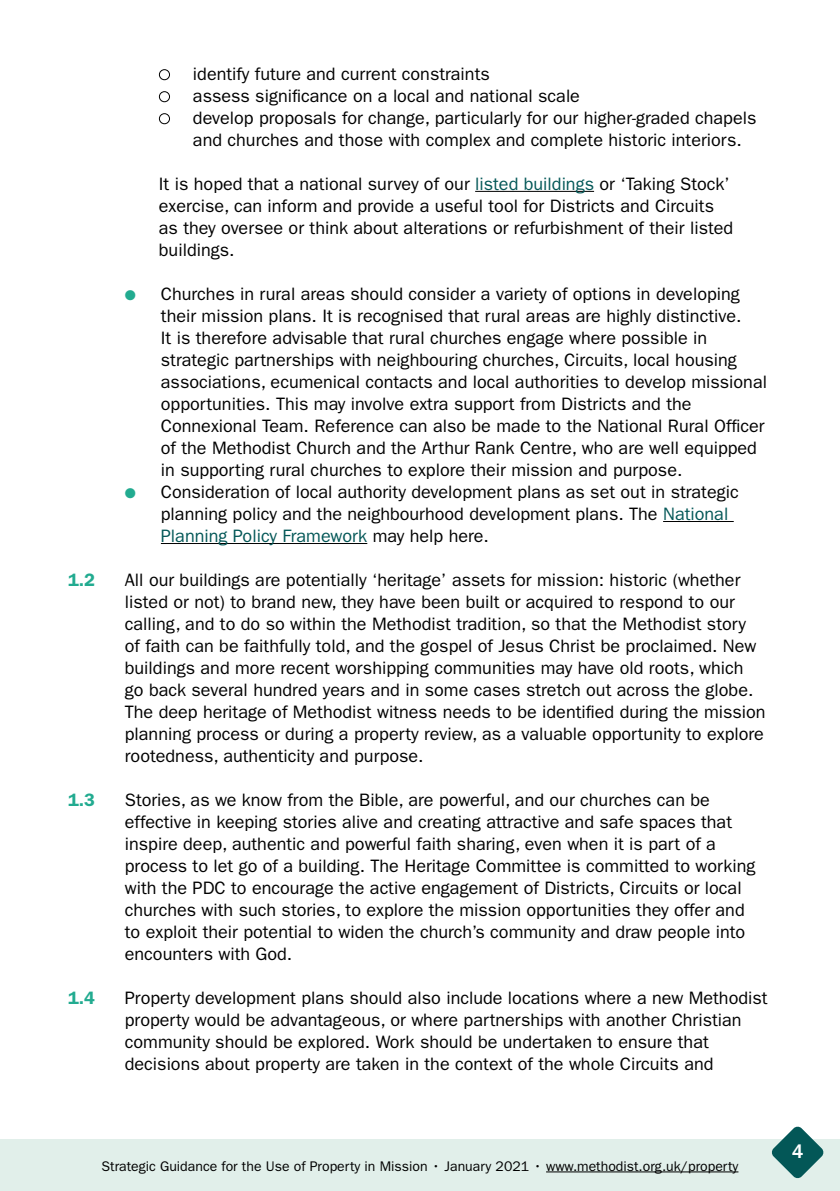
<style>
.page{position:relative;width:840px;height:1191px;background:#fff}
.page>*{position:absolute;margin:0;border:0;box-sizing:border-box;transform-origin:0 0}
.t1{font:500 20px "Franklin Gothic";color:#fff}
.t2{font:18px/22px "Franklin Gothic";color:#000}
.t3{font:600 18px "Franklin Gothic";color:#22ab90}
.t4{font:14px "Franklin Gothic";color:#000}
.s1{color:#035757}
.s2{color:#22ab90}
</style>
<div class="page">
<div style="left:0;top:1139px;width:839px;height:52px;background:#e1efea"></div>
<hr style="left:475px;top:191px;width:118px;height:1px;background:#000">
<hr style="left:662px;top:521px;width:71px;height:1px;background:#000">
<hr style="left:161px;top:543px;width:206px;height:1px;background:#000">
<svg style="left:772px;top:1126px;width:51px;height:52px"></svg>
<hr style="left:545px;top:1171px;width:193px;height:1px;background:#000">
<p class="t2" style="left:159px;top:63px;width:332px">● identify future and current constraints</p>
<p class="t2" style="left:159px;top:85px;width:422px">● assess significance on a local and national scale</p>
<p class="t2" style="left:193px;top:107px;width:564px;text-indent:-34px">● develop proposals for change, particularly for our higher-graded chapels and churches and those with complex and complete historic interiors.</p>
<p class="t2" style="left:159px;top:173px;width:575px">It is hoped that a national survey of our <span class="s1">listed buildings</span> or ‘Taking Stock’ exercise, can inform and provide a useful tool for Districts and Circuits as they oversee or think about alterations or refurbishment of their listed buildings.</p>
<p class="t2" style="left:161px;top:283px;width:607px;text-indent:-36px"><span class="s2">●</span> Churches in rural areas should consider a variety of options in developing their mission plans. It is recognised that rural areas are highly distinctive.<br>It is therefore advisable that rural churches engage where possible in strategic partnerships with neighbouring churches, Circuits, local housing associations, ecumenical contacts and local authorities to develop missional opportunities. This may involve extra support from Districts and the Connexional Team. Reference can also be made to the National Rural Officer of the Methodist Church and the Arthur Rank Centre, who are well equipped in supporting rural churches to explore their mission and purpose.</p>
<p class="t2" style="left:161px;top:481px;width:579px;text-indent:-36px"><span class="s2">●</span> Consideration of local authority development plans as set out in strategic planning policy and the neighbourhood development plans. The <span class="s1">National<br>Planning Policy Framework</span> may help here.</p>
<p class="t3" style="left:68px;top:569px;width:29px">1.2</p>
<p class="t2" style="left:125px;top:569px;width:642px">All our buildings are potentially ‘heritage’ assets for mission: historic (whether listed or not) to brand new, they have been built or acquired to respond to our calling, and to do so within the Methodist tradition, so that the Methodist story of faith can be faithfully told, and the gospel of Jesus Christ be proclaimed. New buildings and more recent worshipping communities may have old roots, which go back several hundred years and in some cases stretch out across the globe.<br>The deep heritage of Methodist witness needs to be identified during the mission planning process or during a property review, as a valuable opportunity to explore rootedness, authenticity and purpose.</p>
<p class="t3" style="left:68px;top:789px;width:29px">1.3</p>
<p class="t2" style="left:125px;top:788px;width:631px">Stories, as we know from the Bible, are powerful, and our churches can be effective in keeping stories alive and creating attractive and safe spaces that inspire deep, authentic and powerful faith sharing, even when it is part of a process to let go of a building. The Heritage Committee is committed to working with the PDC to encourage the active engagement of Districts, Circuits or local churches with such stories, to explore the mission opportunities they offer and to exploit their potential to widen the church’s community and draw people into encounters with God.</p>
<p class="t3" style="left:68px;top:987px;width:29px">1.4</p>
<p class="t2" style="left:125px;top:986px;width:644px">Property development plans should also include locations where a new Methodist property would be advantageous, or where partnerships with another Christian community should be explored. Work should be undertaken to ensure that decisions about property are taken in the context of the whole Circuits and</p>
<p class="t4" style="left:101px;top:1157px;width:638px">Strategic Guidance for the Use of Property in Mission • January 2021 • www.methodist.org.uk/property</p>
<p class="t1" style="left:791px;top:1140px;width:13px">4</p>
</div>
